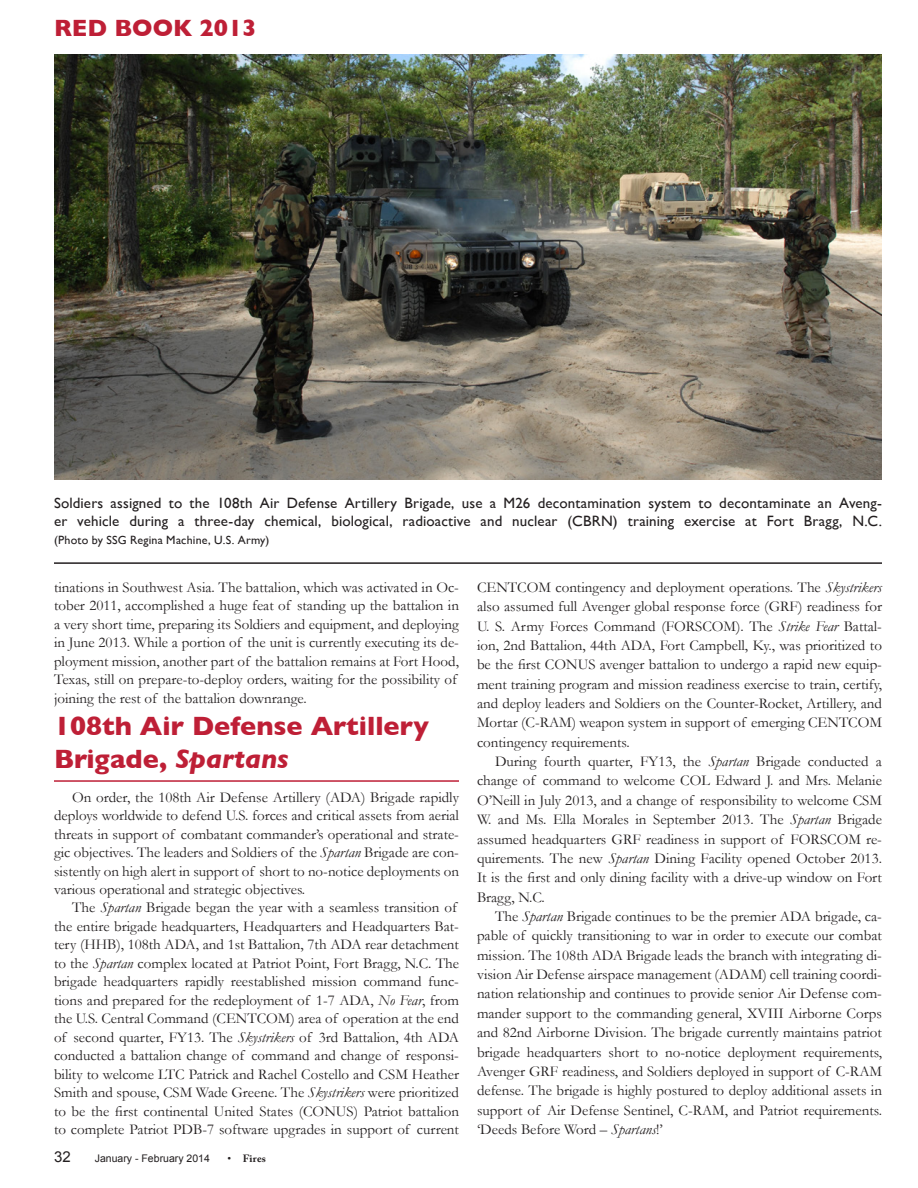
<style>
.page{position:relative;width:918px;height:1188px;background:#fff}
.page>*{position:absolute;margin:0;border:0;box-sizing:border-box;transform-origin:0 0}
.Unit_Titles_Level_1{font:700 27px/32.8px "Gill Sans";color:#be1f36}
.t1{font:700 24px "Gill Sans";color:#be1f36}
.Body_Text{font:15px/19.4px "Garamond";color:#231f20;text-align:justify}
.Caption_Below{font:15px/18px "Gill Sans";letter-spacing:.01em;color:#231f20}
.t2{font:15px "Arial";color:#231f20}
.Caption_Below-2{font:12px "Gill Sans";letter-spacing:.015em;color:#231f20}
.t3{font:10.5px "Arial";color:#231f20}
.t4{font:700 10.5px "Adobe Caslon Pro";letter-spacing:.015em;color:#231f20}
.s1{font-style:italic}
.s2{font-family:"Arial";font-weight:400}
</style>
<div class="page">
<hr style="left:54px;top:780px;width:405px;height:2px;background:#be1f36">
<img style="left:54px;top:54px;width:828px;height:425px">
<hr style="left:54px;top:562px;width:828px;height:2px;background:#231f20">
<h2 class="t1" style="left:54px;top:9px;width:204px">RED BOOK 2013</h2>
<p class="Caption_Below" style="left:54px;top:494px;width:830px">Soldiers assigned to the 108th Air Defense Artillery Brigade, use a M26 decontamination system to decontaminate an Aveng&shy;er vehicle during a three-day chemical, biological, radioactive and nuclear (CBRN) training exercise at Fort Bragg, N.C.</p>
<p class="Caption_Below-2" style="left:54px;top:533px;width:217px">(Photo by SSG Regina Machine, U.S. Army)</p>
<p class="Body_Text" style="left:54px;top:578px;width:407px;line-height:18.5px;text-align:left">tinations in Southwest Asia. The battalion, which was activated in Oc&shy;tober 2011, accomplished a huge feat of standing up the battalion in a very short time, preparing its Soldiers and equipment, and deploying in June 2013. While a portion of the unit is currently executing its de&shy;ployment mission, another part of the battalion remains at Fort Hood, Texas, still on prepare-to-deploy orders, waiting for the possibility of joining the rest of the battalion downrange.</p>
<p class="Unit_Titles_Level_1" style="left:54px;top:709px;width:376px">108th Air Defense Artillery<br>Brigade, <span class="s1">Spartans</span></p>
<p class="Body_Text" style="left:54px;top:788px;width:407px;line-height:18.5px;text-indent:18px">On order, the 108th Air Defense Artillery (ADA) Brigade rapidly deploys worldwide to defend U.S. forces and critical assets from aerial threats in support of combatant commander’s operational and strate&shy;gic objectives. The leaders and Soldiers of the <span class="s1">Spartan</span> Brigade are con&shy;sistently on high alert in support of short to no-notice deployments on various operational and strategic objectives.</p>
<p class="Body_Text" style="left:54px;top:898px;width:407px;line-height:18.5px;text-align:left;text-indent:18px">The <span class="s1">Spartan</span> Brigade began the year with a seamless transition of the entire brigade headquarters, Headquarters and Headquarters Bat&shy;tery (HHB), 108th ADA, and 1st Battalion, 7th ADA rear detachment to the <span class="s1">Spartan</span> complex located at Patriot Point, Fort Bragg, N.C. The brigade headquarters rapidly reestablished mission command func&shy;tions and prepared for the redeployment of 1-7 ADA, <span class="s1">No Fear</span>, from the U.S. Central Command (CENTCOM) area of operation at the end of second quarter, FY13. The <span class="s1">Skystrikers</span> of 3rd Battalion, 4th ADA conducted a battalion change of command and change of responsi&shy;bility to welcome LTC Patrick and Rachel Costello and CSM Heather Smith and spouse, CSM Wade Greene. The <span class="s1">Skystrikers</span> were prioritized to be the first continental United States (CONUS) Patriot battalion to complete Patriot PDB-7 software upgrades in support of current</p>
<p class="t2" style="left:54px;top:1147px;width:18px">32</p>
<p class="t3" style="left:95px;top:1151px;width:116px">January - February 2014</p>
<p class="t4" style="left:227px;top:1152px;width:40px"><span class="s2">•</span> Fires</p>
<p class="Body_Text" style="left:477px;top:577px;width:407px">CENTCOM contingency and deployment operations. The <span class="s1">Skystrikers </span>also assumed full Avenger global response force (GRF) readiness for U. S. Army Forces Command (FORSCOM). The <span class="s1">Strike Fear</span> Battal&shy;ion, 2nd Battalion, 44th ADA, Fort Campbell, Ky., was prioritized to be the first CONUS avenger battalion to undergo a rapid new equip&shy;ment training program and mission readiness exercise to train, certify, and deploy leaders and Soldiers on the Counter-Rocket, Artillery, and Mortar (C-RAM) weapon system in support of emerging CENTCOM contingency requirements.</p>
<p class="Body_Text" style="left:477px;top:752px;width:407px;text-indent:18px">During fourth quarter, FY13, the <span class="s1">Spartan</span> Brigade conducted a change of command to welcome COL Edward J. and Mrs. Melanie O’Neill in July 2013, and a change of responsibility to welcome CSM W. and Ms. Ella Morales in September 2013. The <span class="s1">Spartan</span> Brigade assumed headquarters GRF readiness in support of FORSCOM re&shy;quirements. The new <span class="s1">Spartan</span> Dining Facility opened October 2013.<br>It is the first and only dining facility with a drive-up window on Fort Bragg, N.C.</p>
<p class="Body_Text" style="left:477px;top:906px;width:407px;text-indent:18px">The <span class="s1">Spartan</span> Brigade continues to be the premier ADA brigade, ca&shy;pable of quickly transitioning to war in order to execute our combat mission. The 108th ADA Brigade leads the branch with integrating di&shy;vision Air Defense airspace management (ADAM) cell training coordi&shy;nation relationship and continues to provide senior Air Defense com&shy;mander support to the commanding general, XVIII Airborne Corps and 82nd Airborne Division. The brigade currently maintains patriot brigade headquarters short to no-notice deployment requirements, Avenger GRF readiness, and Soldiers deployed in support of C-RAM defense. The brigade is highly postured to deploy additional assets in support of Air Defense Sentinel, C-RAM, and Patriot requirements. ‘Deeds Before Word – <span class="s1">Spartans</span>!’</p>
</div>
